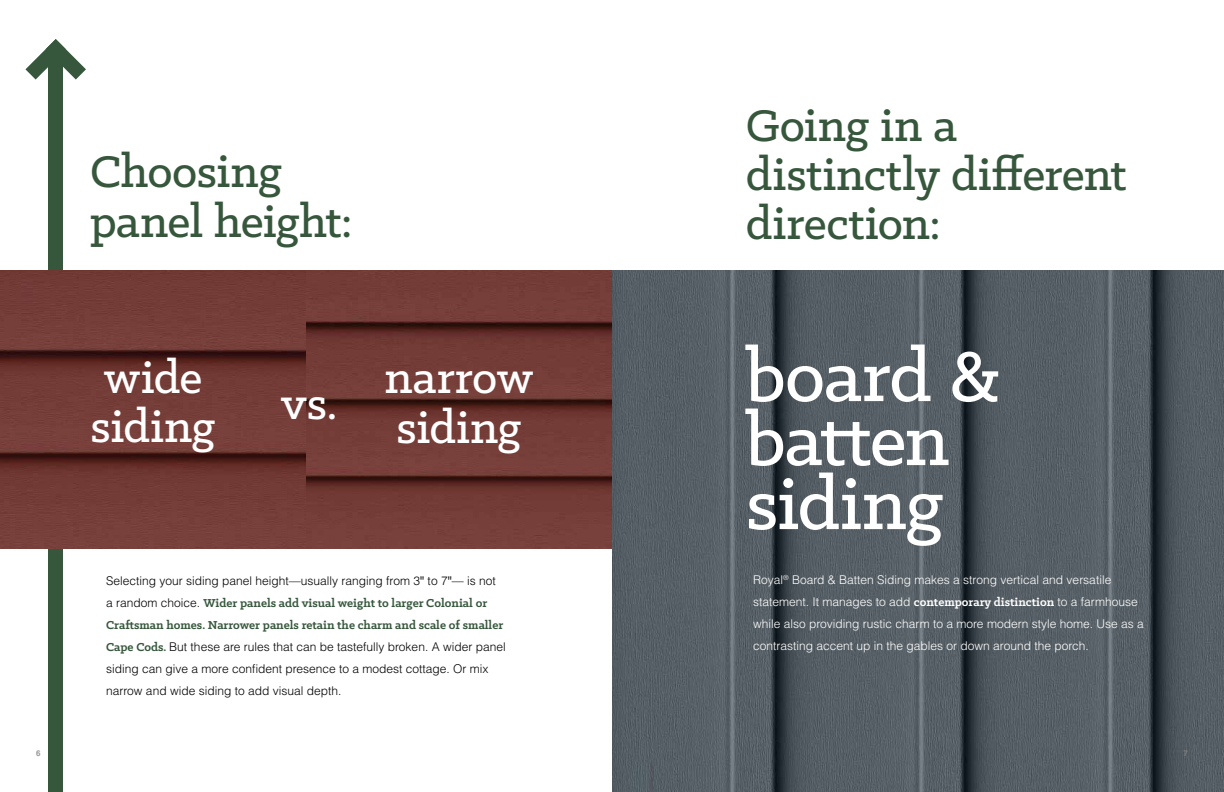
<style>
.page{position:relative;width:1224px;height:792px;background:#fff}
.page>*{position:absolute;margin:0;border:0;box-sizing:border-box;transform-origin:0 0}
.t1{font:500 80px/64px "Klinic Slab";letter-spacing:-.015em;color:#fff}
.t2{font:500 50px/49px "Klinic Slab";letter-spacing:-.01em;color:#36573c}
.t3{font:500 50px/50px "Klinic Slab";letter-spacing:-.01em;color:#fff}
.t4{font:700 13px/22px "Klinic Slab";color:#36573c}
.t5{font:300 12px/22px "Helvetica LT Std";color:#fff}
.t6{font:300 12px/22px "Helvetica LT Std";color:#000}
.t7{font:700 8px "Helvetica LT Std";color:#939598}
.t8{font:700 8px "Helvetica LT Std";color:#808080}
.s1{font-family:"Helvetica";font-weight:400}
.s2{font-family:"Helvetica LT Std";font-weight:300;font-size:12px;color:#000}
.s3{font-family:"Klinic Slab";font-weight:700;font-size:13px;color:#36573c}
.s4{font-family:"Klinic Slab";font-weight:700;font-size:13px}
</style>
<div class="page">
<div style="left:49px;top:56px;width:14px;height:736px;background:#36573c"></div>
<svg style="left:25px;top:39px;width:61px;height:41px"></svg>
<img style="left:0;top:271px;width:612px;height:278px">
<img style="left:612px;top:271px;width:612px;height:521px">
<h2 class="t2" style="left:90px;top:145px;width:264px;line-height:50px">Choosing panel height:</h2>
<h2 class="t3" style="left:91px;top:352px;width:126px;line-height:49px">wide siding</h2>
<h2 class="t3" style="left:281px;top:377px;width:58px">vs.</h2>
<h2 class="t3" style="left:385px;top:352px;width:150px">narrow siding</h2>
<p class="t6" style="left:106px;top:569px;width:391px">Selecting your siding panel height—usually ranging from 3<span class="s1">"</span> to 7<span class="s1">"</span>— is not</p>
<p class="t4" style="left:106px;top:591px;width:399px"><span class="s2">a random choice.</span> Wider panels add visual weight to larger Colonial or<br>Craftsman homes. Narrower panels retain the charm and scale of smaller</p>
<p class="t6" style="left:106px;top:635px;width:401px"><span class="s3">Cape Cods.</span> But these are rules that can be tastefully broken. A wider panel siding can give a more confident presence to a modest cottage. Or mix narrow and wide siding to add visual depth.</p>
<h2 class="t2" style="left:746px;top:100px;width:382px">Going in a distinctly different direction:</h2>
<h1 class="t1" style="left:746px;top:342px;width:257px">board &amp; batten siding</h1>
<p class="t5" style="left:753px;top:569px;width:392px">Royal<sup>®</sup> Board &amp; Batten Siding makes a strong vertical and versatile statement. It manages to add <span class="s4">contemporary distinction</span> to a farmhouse while also providing rustic charm to a more modern style home. Use as a contrasting accent up in the gables or down around the porch.</p>
<p class="t7" style="left:36px;top:748px;width:6px">6</p>
<p class="t8" style="left:1184px;top:748px;width:6px">7</p>
</div>
